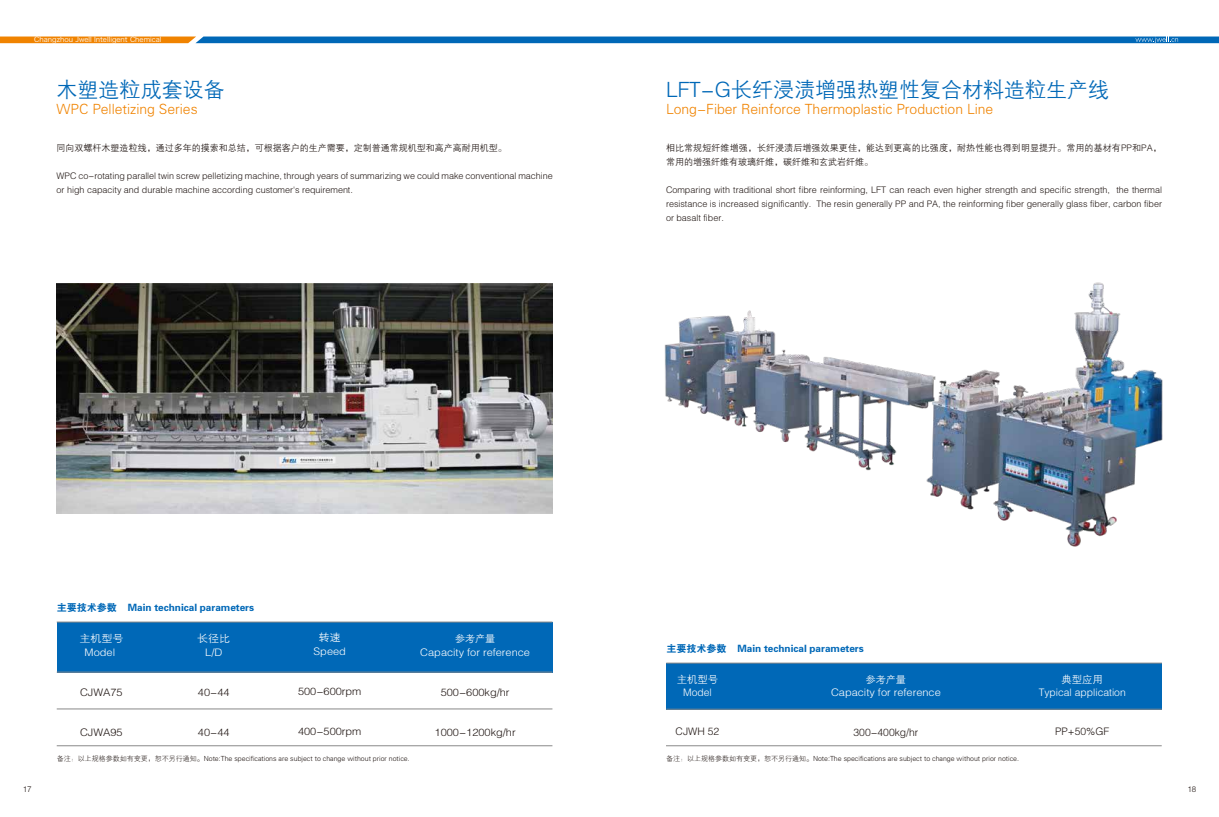
<style>
.page{position:relative;width:1219px;height:817px;background:#fff}
.page>*{position:absolute;margin:0;border:0;box-sizing:border-box;transform-origin:0 0}
.t1{font:21px "FZZDXJW GB1 0";color:#0068b7}
.t2{font:14px "FZXH1 JW GB1 0";color:#f08300}
.t3{font:10.4px "FZZDXJW GB1 0";color:#221815;scale:1.06 1}
.t4{font:10.4px/13.4px "FZZDXJW GB1 0";color:#fff;text-align:center;scale:1.06 1}
.t5{font:10.4px/13.1px "FZZDXJW GB1 0";color:#fff;text-align:center}
.t6{font:10.4px "FZZDXJW GB1 0";color:#221815}
.t7{font:10px "FZDHTJW GB1 0";color:#0068b7}
.t8{font:9.6px "FZZDXJW GB1 0";color:#fff;scale:1.05 1}
.t9{font:9px/14px "FZZDXJW GB1 0";color:#221815}
.t10{font:8px "FZZDXJW GB1 0";color:#221815}
.t11{font:7px "FZXH1 JW GB1 0";color:#221815}
.t12{font:7px "Hiragino Sans GB W3";color:#fff}
.s1{font-size:10px}
</style>
<div class="page">
<div style="left:57px;top:621px;width:495px;height:51px;background:#0068b7"></div>
<svg style="left:0;top:36px;width:1219px;height:7px;background:#3878a2"></svg>
<img style="left:56px;top:284px;width:496px;height:229px">
<hr style="left:57px;top:621px;width:495px;height:1px;background:#898989">
<hr style="left:57px;top:745px;width:495px;height:1px;background:#898989">
<hr style="left:57px;top:671px;width:495px;height:1px;background:#898989">
<hr style="left:57px;top:708px;width:495px;height:1px;background:#898989">
<div style="left:666px;top:662px;width:496px;height:47px;background:#0068b7"></div>
<hr style="left:666px;top:662px;width:496px;height:1px;background:#898989">
<hr style="left:666px;top:745px;width:496px;height:1px;background:#898989">
<hr style="left:666px;top:709px;width:496px;height:1px;background:#898989">
<img style="left:664px;top:282px;width:499px;height:265px">
<p class="t12" style="left:34px;top:35px;width:129px">Changzhou Jwell Intelligent Chemical</p>
<h1 class="t1" style="left:57px;top:78px;width:169px">木塑造粒成套设备</h1>
<h2 class="t2" style="left:57px;top:102px;width:143px">WPC Pelletizing Series</h2>
<p class="t9" style="left:57px;top:141px;width:452px">同向双螺杆木塑造粒线，通过多年的摸索和总结，可根据客户的生产需要，定制普通常规机型和高产高耐用机型。</p>
<p class="t9" style="left:57px;top:169px;width:498px">WPC co-rotating parallel twin screw pelletizing machine, through years of summarizing we could make conventional machine or high capacity and durable machine according customer's requirement.</p>
<h1 class="t1" style="left:666px;top:78px;width:445px">LFT-G长纤浸渍增强热塑性复合材料造粒生产线</h1>
<h2 class="t2" style="left:666px;top:102px;width:329px">Long-Fiber Reinforce Thermoplastic Production Line</h2>
<p class="t9" style="left:666px;top:141px;width:497px">相比常规短纤维增强，长纤浸渍后增强效果更佳，能达到更高的比强度，耐热性能也得到明显提升。常用的基材有PP和PA，常用的增强纤维有玻璃纤维，碳纤维和玄武岩纤维。</p>
<p class="t9" style="left:666px;top:183px;width:497px;text-align:justify">Comparing with traditional short fibre reinforming, LFT can reach even higher strength and specific strength, the thermal resistance is increased significantly. The resin generally PP and PA, the reinforming fiber generally glass fiber, carbon fiber or basalt fiber.</p>
<p class="t7" style="left:57px;top:601px;width:199px">主要技术参数 Main technical parameters</p>
<p class="t4" style="left:79px;top:632px;width:43px">主机型号<br>Model</p>
<p class="t3" style="left:80px;top:686px;width:42px">CJWA75</p>
<p class="t3" style="left:80px;top:726px;width:42px">CJWA95</p>
<p class="t4" style="left:197px;top:632px;width:33px">长径比<br>L/D</p>
<p class="t3" style="left:198px;top:686px;width:31px">40-44</p>
<p class="t3" style="left:198px;top:726px;width:31px">40-44</p>
<p class="t4" style="left:314px;top:631px;width:32px">转速<br>Speed</p>
<p class="t3" style="left:298px;top:685px;width:61px">500-600rpm</p>
<p class="t3" style="left:298px;top:725px;width:61px">400-500rpm</p>
<p class="t11" style="left:57px;top:754px;width:355px">备注：以上规格参数如有变更，恕不另行通知。Note:The specifications are subject to change without prior notice.</p>
<p class="t8" style="left:455px;top:633px;width:40px">参考<span class="s1">产量</span></p>
<p class="t4" style="left:420px;top:645px;width:105px">Capacity for reference</p>
<p class="t3" style="left:441px;top:686px;width:66px">500-600kg/hr</p>
<p class="t3" style="left:435px;top:726px;width:78px">1000-1200kg/hr</p>
<p class="t7" style="left:666px;top:642px;width:199px">主要技术参数 Main technical parameters</p>
<p class="t5" style="left:677px;top:672px;width:43px">主机型号<br>Model</p>
<p class="t6" style="left:676px;top:725px;width:45px">CJWH 52</p>
<p class="t8" style="left:866px;top:674px;width:40px">参考<span class="s1">产量</span></p>
<p class="t4" style="left:831px;top:686px;width:105px">Capacity for reference</p>
<p class="t6" style="left:853px;top:726px;width:66px">300-400kg/hr</p>
<p class="t11" style="left:666px;top:754px;width:355px">备注：以上规格参数如有变更，恕不另行通知。Note:The specifications are subject to change without prior notice.</p>
<p class="t5" style="left:1039px;top:672px;width:89px">典型应用<br>Typical application</p>
<p class="t6" style="left:1055px;top:725px;width:55px">PP+50%GF</p>
<p class="t10" style="left:23px;top:785px;width:10px">17</p>
<p class="t10" style="left:1187px;top:785px;width:10px">18</p>
</div>
